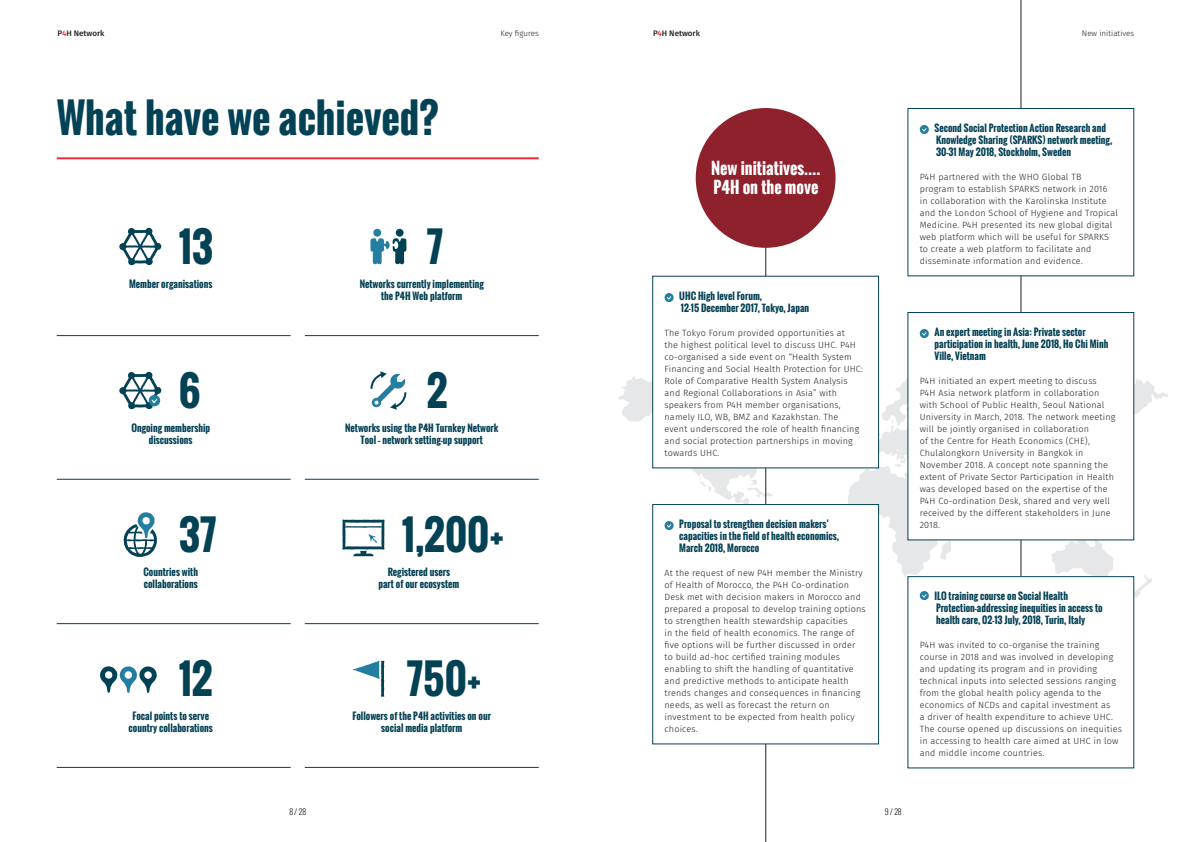
<style>
.page{position:relative;width:1191px;height:842px;background:#fff}
.page>*{position:absolute;margin:0;border:0;box-sizing:border-box;transform-origin:0 0}
.t1{font:700 40px "Oswald";color:#034155}
.t2{font:700 16px/19.2px "Oswald";color:#fff}
.t3{font:700 9.5px/12px "Oswald";color:#034155;text-align:center}
.t4{font:300 9px/12px "Fira Sans";letter-spacing:.02em;color:#231f20}
.t5{font:300 8px "Fira Sans";color:#231f20}
.t6{font:500 8px "Fira Sans";color:#231f20}
.t7{font:300 8px "Oswald";color:#231f20}
.s1{color:#ee2c3b}
</style>
<div class="page">
<svg style="left:879px;top:341px;width:289px;height:179px"></svg>
<svg style="left:618px;top:376px;width:207px;height:128px"></svg>
<svg style="left:1021px;top:540px;width:93px;height:36px"></svg>
<svg style="left:1134px;top:575px;width:18px;height:22px"></svg>
<svg style="left:847px;top:464px;width:107px;height:113px"></svg>
<hr style="left:765px;top:204px;width:1px;height:638px;background:#231f20">
<hr style="left:1020px;top:0;width:1px;height:742px;background:#231f20">
<hr style="left:57px;top:157px;width:482px;height:2px;background:#ee2c3b">
<hr style="left:305px;top:623px;width:234px;height:1px;background:#034155">
<hr style="left:57px;top:623px;width:234px;height:1px;background:#034155">
<hr style="left:305px;top:767px;width:234px;height:1px;background:#034155">
<hr style="left:57px;top:767px;width:234px;height:1px;background:#034155">
<hr style="left:305px;top:335px;width:234px;height:1px;background:#034155">
<hr style="left:57px;top:335px;width:234px;height:1px;background:#034155">
<svg style="left:119px;top:227px;width:43px;height:39px"></svg>
<svg style="left:370px;top:229px;width:36px;height:35px"></svg>
<svg style="left:119px;top:371px;width:43px;height:39px"></svg>
<svg style="left:370px;top:371px;width:37px;height:39px"></svg>
<svg style="left:124px;top:512px;width:33px;height:45px"></svg>
<svg style="left:342px;top:519px;width:43px;height:37px"></svg>
<svg style="left:100px;top:666px;width:57px;height:27px"></svg>
<svg style="left:353px;top:660px;width:32px;height:37px"></svg>
<hr style="left:305px;top:479px;width:234px;height:1px;background:#034155">
<hr style="left:57px;top:479px;width:234px;height:1px;background:#034155">
<div style="left:652px;top:276px;width:226px;height:192px;background:#fff"></div>
<svg style="left:664px;top:293px;width:9px;height:9px"></svg>
<div style="left:652px;top:276px;width:227px;height:192px;border:1px solid #034155"></div>
<div style="left:652px;top:504px;width:226px;height:240px;background:#fff"></div>
<svg style="left:664px;top:521px;width:9px;height:9px"></svg>
<div style="left:652px;top:504px;width:227px;height:240px;border:1px solid #034155"></div>
<div style="left:908px;top:312px;width:225px;height:228px;background:#fff"></div>
<svg style="left:919px;top:329px;width:9px;height:9px"></svg>
<svg style="left:919px;top:591px;width:9px;height:9px"></svg>
<svg style="left:919px;top:125px;width:9px;height:9px"></svg>
<div style="left:695px;top:108px;width:140px;height:140px;background:#8f212c;border-radius:50%"></div>
<p class="t6" style="left:58px;top:27px;width:48px">P<span class="s1">4</span>H Network</p>
<p class="t5" style="left:500px;top:27px;width:40px">Key figures</p>
<p class="t6" style="left:653px;top:27px;width:48px">P<span class="s1">4</span>H Network</p>
<p class="t5" style="left:1082px;top:27px;width:54px">New initiatives</p>
<h1 class="t1" style="left:57px;top:87px;width:383px">What have we achieved?</h1>
<h1 class="t1" style="left:179px;top:217px;width:36px">13</h1>
<h1 class="t1" style="left:427px;top:217px;width:18px">7</h1>
<p class="t3" style="left:129px;top:278px;width:85px">Member organisations</p>
<p class="t3" style="left:360px;top:278px;width:126px">Networks currently implementing the P4H Web platform</p>
<h1 class="t1" style="left:179px;top:361px;width:23px">6</h1>
<h1 class="t1" style="left:427px;top:361px;width:22px">2</h1>
<p class="t3" style="left:131px;top:422px;width:80px">Ongoing membership discussions</p>
<p class="t3" style="left:345px;top:422px;width:155px">Networks using the P4H Turnkey Network<br>Tool – network setting-up support</p>
<h1 class="t1" style="left:179px;top:505px;width:39px">37</h1>
<h1 class="t1" style="left:402px;top:505px;width:104px">1,200+</h1>
<p class="t3" style="left:143px;top:566px;width:56px;text-align:left">Countries with collaborations</p>
<p class="t3" style="left:378px;top:566px;width:82px">Registered users<br>part of our ecosystem</p>
<h1 class="t1" style="left:179px;top:649px;width:36px">12</h1>
<h1 class="t1" style="left:407px;top:649px;width:76px">750+</h1>
<p class="t3" style="left:129px;top:710px;width:86px">Focal points to serve country collaborations</p>
<p class="t3" style="left:352px;top:710px;width:140px">Followers of the P4H activities on our social media platform</p>
<h2 class="t2" style="left:711px;top:159px;width:111px">New initiatives….<br>P4H on the move</h2>
<p class="t3" style="left:679px;top:290px;width:131px;text-align:left">UHC High level Forum,<br>12-15 December 2017, Tokyo, Japan</p>
<p class="t4" style="left:664px;top:327px;width:200px">The Tokyo Forum provided opportunities at<br>the highest political level to discuss UHC. P4H co-organised a side event on “Health System Financing and Social Health Protection for UHC:<br>Role of Comparative Health System Analysis and Regional Collaborations in Asia” with speakers from P4H member organisations, namely ILO, WB, BMZ and Kazakhstan. The event underscored the role of health financing and social protection partnerships in moving towards UHC.</p>
<p class="t3" style="left:679px;top:518px;width:161px;text-align:left">Proposal to strengthen decision makers’ -capacities in the field of health economics,<br>March 2018, Morocco</p>
<p class="t4" style="left:664px;top:567px;width:203px">At the request of new P4H member the Ministry of Health of Morocco, the P4H Co-ordination Desk met with decision makers in Morocco and prepared a proposal to develop training options to strengthen health stewardship capacities<br>in the field of health economics. The range of five options will be further discussed in order to build ad-hoc certified training modules enabling to shift the handling of quantitative and predictive methods to anticipate health trends changes and consequences in financing needs, as well as forecast the return on investment to be expected from health policy choices.</p>
<p class="t3" style="left:934px;top:122px;width:179px;text-align:left">Second Social Protection Action Research and<br>Knowledge Sharing (SPARKS) network meeting,<br>30-31 May 2018, Stockholm, Sweden</p>
<p class="t4" style="left:919px;top:171px;width:200px">P4H partnered with the WHO Global TB program to establish SPARKS network in 2016<br>in collaboration with the Karolinska Institute and the London School of Hygiene and Tropical Medicine. P4H presented its new global digital web platform which will be useful for SPARKS to create a web platform to facilitate and disseminate information and evidence.</p>
<p class="t3" style="left:934px;top:326px;width:175px;text-align:left">An expert meeting in Asia: Private sector participation in health, June 2018, Ho Chi Minh<br>Ville, Vietnam</p>
<p class="t4" style="left:919px;top:375px;width:197px">P4H initiated an expert meeting to discuss<br>P4H Asia network platform in collaboration with School of Public Health, Seoul National University in March, 2018. The network meeting will be jointly organised in collaboration<br>of the Centre for Heath Economics (CHE), Chulalongkorn University in Bangkok in November 2018. A concept note spanning the extent of Private Sector Participation in Health was developed based on the expertise of the P4H Co-ordination Desk, shared and very well received by the different stakeholders in June 2018.</p>
<p class="t3" style="left:934px;top:590px;width:170px;text-align:left">ILO training course on Social Health<br>Protection-addressing inequities in access to health care, 02-13 July, 2018, Turin, Italy</p>
<p class="t4" style="left:919px;top:639px;width:204px">P4H was invited to co-organise the training course in 2018 and was involved in developing and updating its program and in providing technical inputs into selected sessions ranging from the global health policy agenda to the economics of NCDs and capital investment as<br>a driver of health expenditure to achieve UHC.<br>The course opened up discussions on inequities in accessing to health care aimed at UHC in low and middle income countries.</p>
<p class="t7" style="left:289px;top:806px;width:18px">8 / 28</p>
<p class="t7" style="left:884px;top:806px;width:18px">9 / 28</p>
</div>
